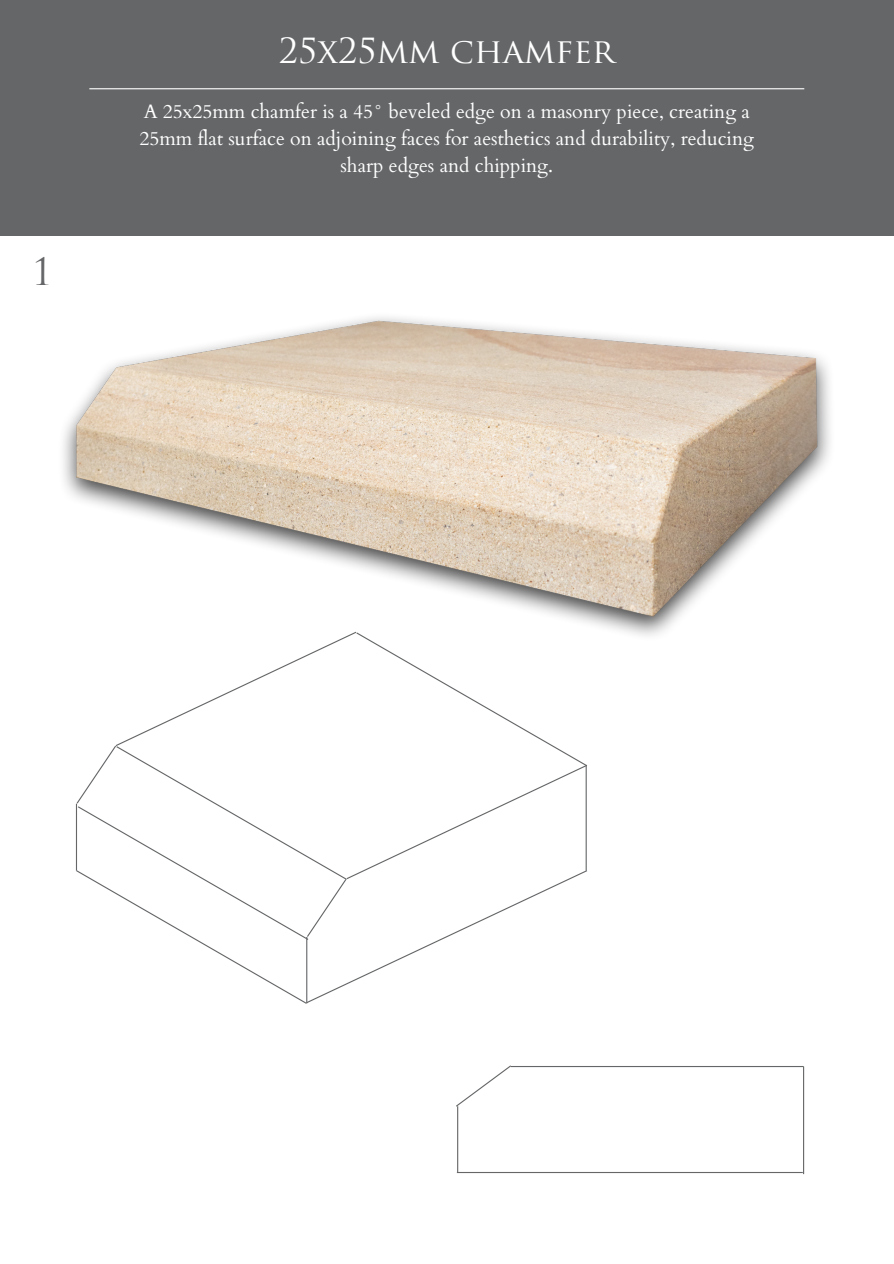
<style>
.page{position:relative;width:894px;height:1264px;background:#fff}
.page>*{position:absolute;margin:0;border:0;box-sizing:border-box;transform-origin:0 0}
.t1{font:36.75px "Trajan Pro";color:#656668}
.t2{font:33.75px "Trajan Pro";color:#fff}
.t3{font:19.5px/27px "Cardo";color:#fff;text-align:center}
</style>
<div class="page">
<hr style="left:457px;top:1171px;width:345px;height:1px;background:#656668">
<hr style="left:457px;top:1106px;width:1px;height:66px;background:#656668">
<hr style="left:802px;top:1066px;width:1px;height:108px;background:#656668">
<svg style="left:75px;top:788px;width:512px;height:216px"></svg>
<svg style="left:456px;top:1065px;width:56px;height:42px"></svg>
<hr style="left:510px;top:1065px;width:293px;height:2px;background:#656668">
<div style="left:0;top:0;width:892px;height:236px;background:#656668"></div>
<img style="left:63px;top:317px;width:767px;height:471px">
<hr style="left:89px;top:88px;width:715px;height:1px;background:#fff">
<p class="t1" style="left:32px;top:258px;width:22px">1</p>
<h1 class="t2" style="left:279px;top:37px;width:337px">25X25MM CHAMFER</h1>
<p class="t3" style="left:139px;top:98px;width:616px">A 25x25mm chamfer is a 45° beveled edge on a masonry piece, creating a<br>25mm flat surface on adjoining faces for aesthetics and durability, reducing sharp edges and chipping.</p>
</div>
